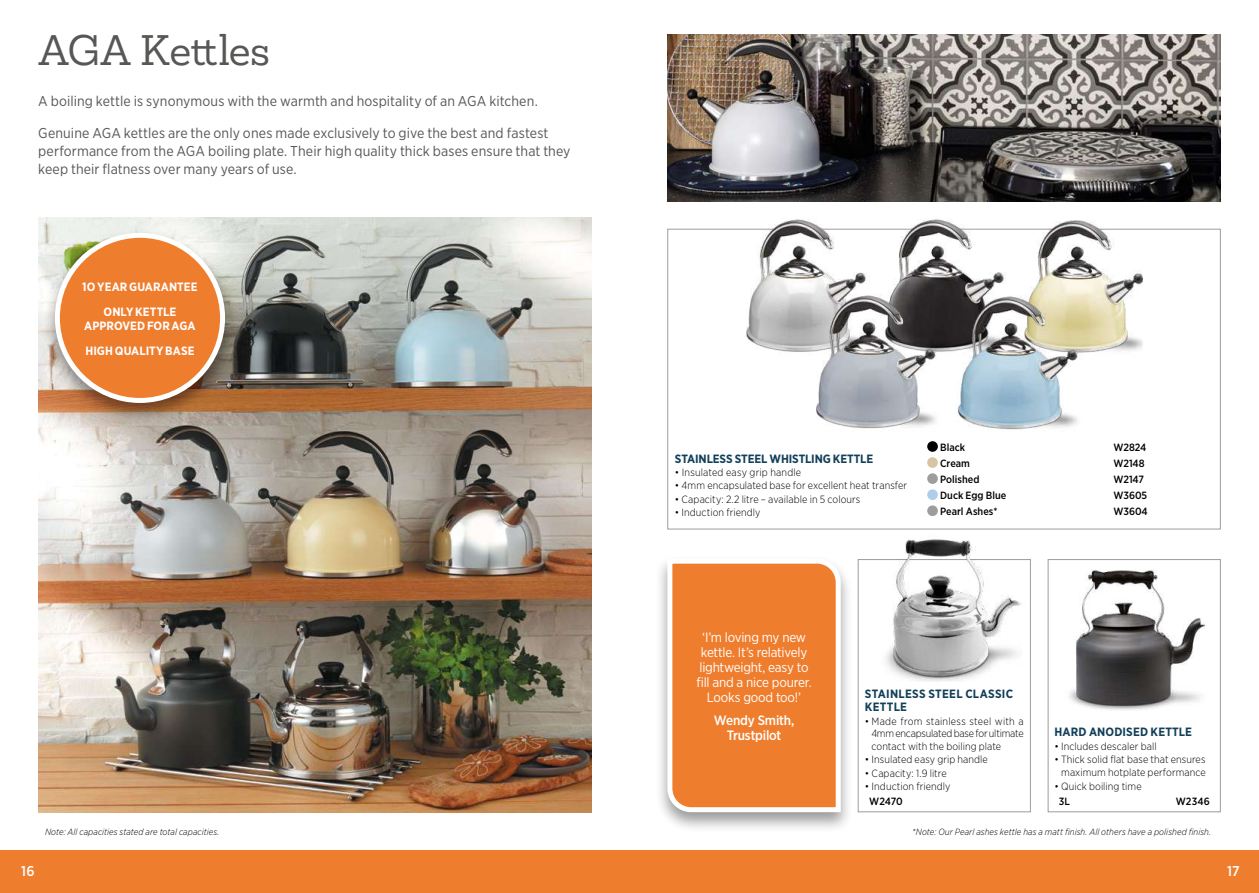
<style>
.page{position:relative;width:1259px;height:893px;background:#fff}
.page>*{position:absolute;margin:0;border:0;box-sizing:border-box;transform-origin:0 0}
.t1{font:39px "Mokoko";letter-spacing:-.015em;color:#575756}
.t2{font:14.25px/18px "Gotham Narrow";letter-spacing:.005em;color:#575756}
.t3{font:500 14.25px "Gotham Narrow";color:#fff}
.t4{font:13.5px/15px "Gotham Narrow";letter-spacing:-.02em;color:#fff;text-align:center}
.t5{font:500 13.5px/15px "Gotham Narrow";letter-spacing:-.015em;color:#fff;text-align:center}
.t6{font:700 12px/25.3px "Gotham Narrow";letter-spacing:.005em;color:#fff;text-align:center}
.t7{font:700 12px/13.5px "Gotham Narrow";letter-spacing:.01em;color:#123f59}
.t8{font:700 12px "Gotham Narrow";letter-spacing:-.01em;color:#123f59}
.t9{font:300 10.5px/12.6px "Gotham Narrow";letter-spacing:.005em;color:#000;text-align:justify}
.t10{font:500 10.5px "Gotham Narrow";color:#000}
.t11{font:italic 300 9px "Gotham Narrow";letter-spacing:.005em;color:#000}
</style>
<div class="page">
<div style="left:0;top:850px;width:629px;height:43px;background:#ef7d2e"></div>
<div style="left:629px;top:850px;width:630px;height:43px;background:#ef7d2e"></div>
<img style="left:668px;top:34px;width:552px;height:168px">
<img style="left:746px;top:219px;width:125px;height:133px">
<img style="left:871px;top:219px;width:143px;height:133px">
<img style="left:1014px;top:220px;width:128px;height:133px">
<img style="left:952px;top:291px;width:130px;height:139px">
<img style="left:800px;top:290px;width:140px;height:139px">
<div style="left:927px;top:441px;width:11px;height:11px;background:#000;border-radius:50%"></div>
<div style="left:927px;top:457px;width:11px;height:11px;background:#d7c4a5;border-radius:50%"></div>
<div style="left:927px;top:473px;width:11px;height:11px;background:#9d9d9c;border-radius:50%"></div>
<div style="left:927px;top:489px;width:11px;height:11px;background:#aecde9;border-radius:50%"></div>
<div style="left:927px;top:505px;width:11px;height:11px;background:#9d9d9c;border-radius:50%"></div>
<div style="left:1047px;top:559px;width:173px;height:253px;border:1px solid #9d9d9c"></div>
<img style="left:857px;top:539px;width:173px;height:142px">
<img style="left:1069px;top:569px;width:137px;height:141px">
<div style="left:654px;top:554px;width:199px;height:279px;background:#000;opacity:.4"></div>
<svg style="left:665px;top:556px;width:178px;height:259px"></svg>
<img style="left:38px;top:217px;width:553px;height:595px">
<div style="left:43px;top:229px;width:195px;height:195px;background:#000;opacity:.4"></div>
<div style="left:57px;top:235px;width:165px;height:165px;background:#ef7d2e;border-radius:50%"></div>
<div style="left:55px;top:233px;width:170px;height:170px;border:5px solid #fff;border-radius:50%"></div>
<h1 class="t1" style="left:38px;top:24px;width:233px">AGA Kettles</h1>
<h2 class="t2" style="left:38px;top:92px;width:501px">A boiling kettle is synonymous with the warmth and hospitality of an AGA kitchen.</h2>
<h2 class="t2" style="left:38px;top:124px;width:534px">Genuine AGA kettles are the only ones made exclusively to give the best and fastest performance from the AGA boiling plate. Their high quality thick bases ensure that they keep their flatness over many years of use.</h2>
<p class="t6" style="left:82px;top:274px;width:117px">1O YEAR GUARANTEE<br>ONLY KETTLE</p>
<p class="t6" style="left:84px;top:314px;width:113px;line-height:24.5px;text-align:left">APPROVED FOR AGA<br>HIGH QUALITY BASE</p>
<p class="t8" style="left:675px;top:451px;width:200px">STAINLESS STEEL WHISTLING KETTLE</p>
<p class="t9" style="left:675px;top:466px;width:128px">• Insulated easy grip handle</p>
<p class="t9" style="left:675px;top:479px;width:234px">• 4mm encapsulated base for excellent heat transfer</p>
<p class="t9" style="left:675px;top:493px;width:187px">• Capacity: 2.2 litre – available in 5 colours</p>
<p class="t9" style="left:675px;top:506px;width:87px">• Induction friendly</p>
<p class="t10" style="left:940px;top:440px;width:27px">Black</p>
<p class="t10" style="left:1113px;top:440px;width:34px">W2824</p>
<p class="t10" style="left:940px;top:456px;width:31px">Cream</p>
<p class="t10" style="left:1113px;top:456px;width:33px">W2148</p>
<p class="t10" style="left:940px;top:472px;width:41px">Polished</p>
<p class="t10" style="left:1113px;top:472px;width:32px">W2147</p>
<p class="t10" style="left:940px;top:489px;width:68px">Duck Egg Blue</p>
<p class="t10" style="left:1113px;top:489px;width:35px">W3605</p>
<p class="t10" style="left:940px;top:505px;width:59px">Pearl Ashes*</p>
<p class="t10" style="left:1113px;top:505px;width:36px">W3604</p>
<p class="t4" style="left:696px;top:629px;width:117px">‘I’m loving my new kettle. It’s relatively lightweight, easy to fill and a nice pourer.<br>Looks good too!’</p>
<p class="t5" style="left:713px;top:713px;width:82px">Wendy Smith,<br>Trustpilot</p>
<p class="t7" style="left:865px;top:686px;width:150px">STAINLESS STEEL CLASSIC<br>KETTLE</p>
<p class="t9" style="left:871px;top:714px;width:154px;text-indent:-7px">• Made from stainless steel with a 4mm encapsulated base for ultimate contact with the boiling plate</p>
<p class="t9" style="left:865px;top:753px;width:124px">• Insulated easy grip handle</p>
<p class="t9" style="left:865px;top:766px;width:83px">• Capacity: 1.9 litre</p>
<p class="t9" style="left:865px;top:780px;width:87px">• Induction friendly</p>
<p class="t10" style="left:869px;top:794px;width:35px">W2470</p>
<p class="t7" style="left:1054px;top:725px;width:139px">HARD ANODISED KETTLE</p>
<p class="t9" style="left:1054px;top:739px;width:104px">• Includes descaler ball</p>
<p class="t9" style="left:1054px;top:753px;width:153px;text-align:right">• Thick solid flat base that ensures maximum hotplate performance</p>
<p class="t9" style="left:1054px;top:780px;width:89px">• Quick boiling time</p>
<p class="t10" style="left:1058px;top:794px;width:13px">3L</p>
<p class="t10" style="left:1175px;top:794px;width:35px">W2346</p>
<p class="t11" style="left:45px;top:826px;width:176px">Note: All capacities stated are total capacities.</p>
<p class="t11" style="left:912px;top:826px;width:300px">*Note: Our Pearl ashes kettle has a matt finish. All others have a polished finish.</p>
<h2 class="t3" style="left:21px;top:862px;width:15px">16</h2>
<h2 class="t3" style="left:1227px;top:862px;width:14px">17</h2>
</div>
